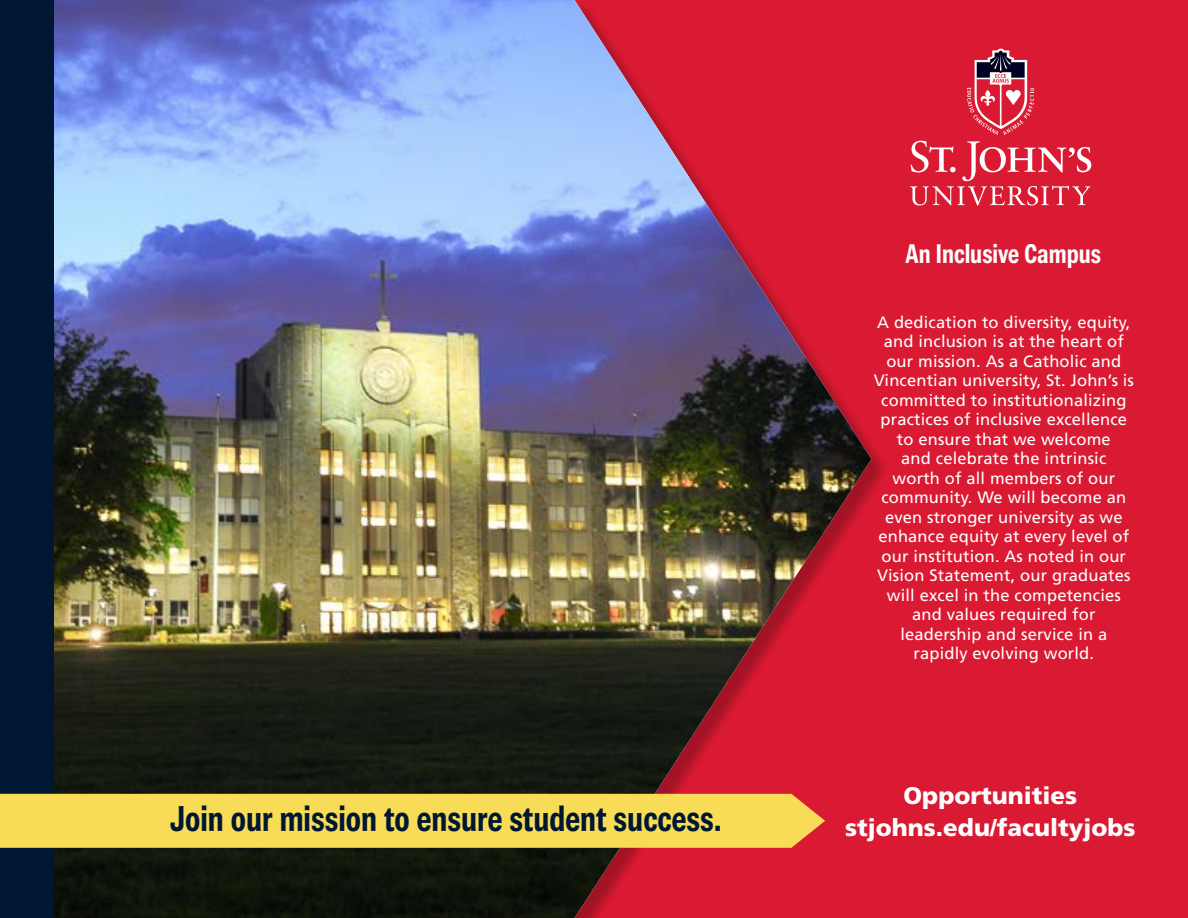
<style>
.page{position:relative;width:1188px;height:918px;background:#fff}
.page>*{position:absolute;margin:0;border:0;box-sizing:border-box;transform-origin:0 0}
.t1{font:700 condensed 36px "Brown";color:#001733}
.t2{font:700 condensed 27px "Brown";color:#fff}
.t3{font:900 24px/31.5px "Frutiger LT";color:#fff;text-align:center}
.t4{font:16.5px/19.5px "Frutiger LT";letter-spacing:.01em;color:#fff;text-align:center}
</style>
<div class="page">
<div style="left:430px;top:0;width:758px;height:918px;background:#da1a32"></div>
<svg style="left:910px;top:141px;width:181px;height:65px"></svg>
<svg style="left:967px;top:49px;width:67px;height:86px"></svg>
<img style="left:54px;top:0;width:817px;height:918px">
<div style="left:0;top:0;width:54px;height:918px;background:#001733"></div>
<div style="left:0;top:794px;width:825px;height:54px;background:#f8dc57"></div>
<h1 class="t1" style="left:170px;top:799px;width:553px">Join our mission to ensure student success.</h1>
<h2 class="t2" style="left:906px;top:238px;width:197px">An Inclusive Campus</h2>
<p class="t4" style="left:874px;top:312px;width:262px">A dedication to diversity, equity, and inclusion is at the heart of our mission. As a Catholic and<br>Vincentian university, St. John’s is committed to institutionalizing practices of inclusive excellence to ensure that we welcome<br>and celebrate the intrinsic<br>worth of all members of our community. We will become an even stronger university as we enhance equity at every level of our institution. As noted in our<br>Vision Statement, our graduates will excel in the competencies and values required for leadership and service in a rapidly evolving world.</p>
<h3 class="t3" style="left:845px;top:780px;width:292px">Opportunities stjohns.edu/facultyjobs</h3>
</div>
